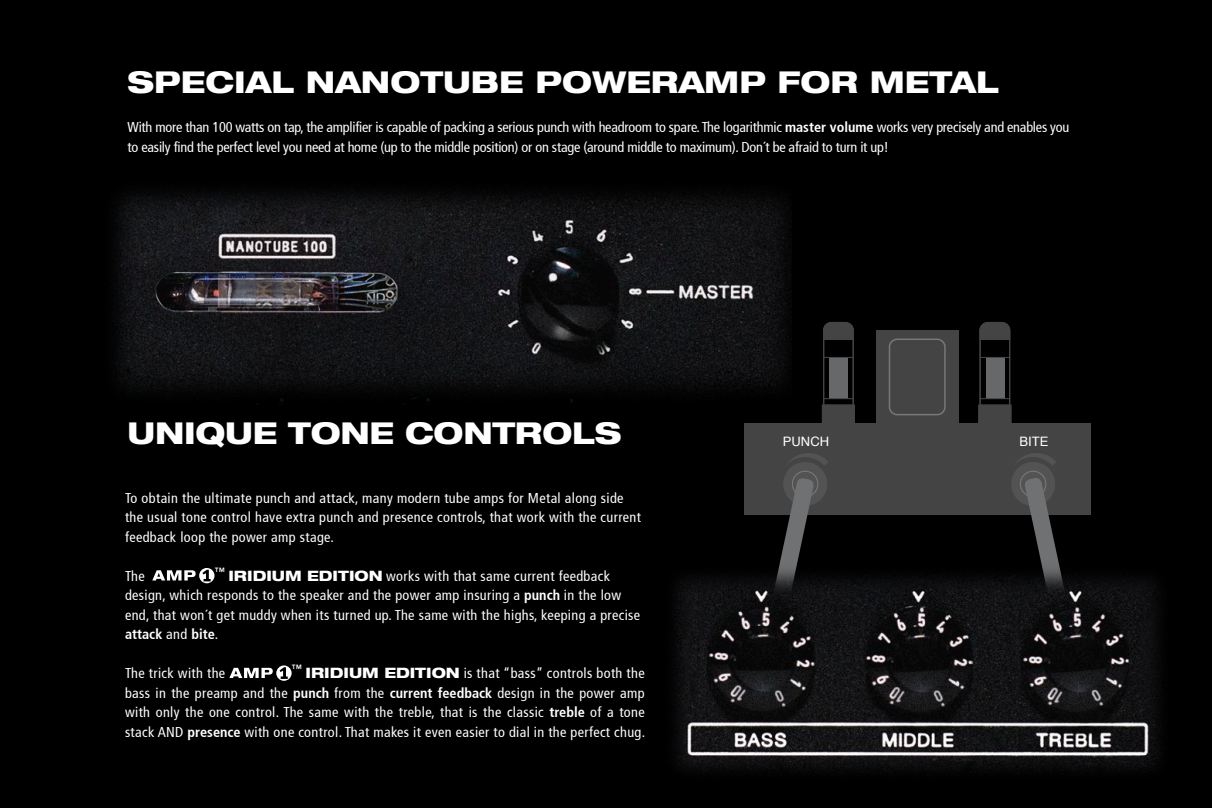
<style>
.page{position:relative;width:1212px;height:808px;background:#fff}
.page>*{position:absolute;margin:0;border:0;box-sizing:border-box;transform-origin:0 0}
.t1{font:800 expanded 30px "Helvetica 83";color:#fff}
.t2{font:condensed 14.25px/19.5px "Frutiger 57";letter-spacing:.025em;color:#fff}
.t3{font:condensed 14.25px "Frutiger 57";letter-spacing:-.015em;color:#fff}
.t4{font:12.9px "Helvetica";color:#fff}
.s1{font-family:"Frutiger 67";font-weight:700}
.s2{font-family:"Helvetica 83";font-weight:800;font-stretch:expanded}
</style>
<div class="page">
<div style="left:13px;top:0;width:1199px;height:808px;background:#000"></div>
<div style="left:0;top:0;width:13px;height:808px;background:#000"></div>
<svg style="left:152px;top:568px;width:62px;height:15px"></svg>
<svg style="left:229px;top:665px;width:63px;height:16px"></svg>
<div style="left:876px;top:331px;width:82px;height:92px;background:#444"></div>
<div style="left:889px;top:338px;width:57px;height:77px;border:2px solid #787878;border-radius:8px"></div>
<svg style="left:823px;top:322px;width:31px;height:18px"></svg>
<div style="left:829px;top:357px;width:19px;height:42px;background:#67686a"></div>
<svg style="left:825px;top:357px;width:27px;height:1px"></svg>
<svg style="left:825px;top:398px;width:27px;height:1px"></svg>
<div style="left:823px;top:322px;width:31px;height:91px;border:1px solid #444;border-radius:8px"></div>
<div style="left:822px;top:405px;width:33px;height:18px;background:#444"></div>
<svg style="left:979px;top:322px;width:31px;height:18px"></svg>
<div style="left:986px;top:357px;width:18px;height:42px;background:#67686a"></div>
<hr style="left:980px;top:357px;width:30px;height:1px;background:#444">
<hr style="left:980px;top:398px;width:30px;height:1px;background:#444">
<div style="left:979px;top:322px;width:31px;height:91px;border:1px solid #444;border-radius:8px"></div>
<div style="left:978px;top:405px;width:33px;height:18px;background:#444"></div>
<div style="left:744px;top:423px;width:346px;height:91px;background:#444"></div>
<svg style="left:764px;top:453px;width:66px;height:107px"></svg>
<svg style="left:1008px;top:453px;width:66px;height:107px"></svg>
<img style="left:569px;top:560px;width:643px;height:227px">
<img style="left:82px;top:182px;width:709px;height:222px">
<p class="t1" style="left:128px;top:63px;width:873px">SPECIAL NANOTUBE POWERAMP FOR METAL</p>
<p class="t3" style="left:128px;top:119px;width:943px">With more than 100 watts on tap, the amplifier is capable of packing a serious punch with headroom to spare. The logarithmic <span class="s1">master volume</span> works very precisely and enables you</p>
<p class="t3" style="left:128px;top:138px;width:763px">to easily find the perfect level you need at home (up to the middle position) or on stage (around middle to maximum). Don´t be afraid to turn it up!</p>
<p class="t1" style="left:128px;top:414px;width:495px">UNIQUE TONE CONTROLS</p>
<p class="t2" style="left:125px;top:488px;width:517px">To obtain the ultimate punch and attack, many modern tube amps for Metal along side the usual tone control have extra punch and presence controls, that work with the current feedback loop the power amp stage.</p>
<p class="t2" style="left:125px;top:566px;width:21px">The</p>
<p class="t2" style="left:125px;top:566px;width:517px;text-indent:89px"><sup>™</sup> <span class="s2">IRIDIUM EDITION</span> works with that same current feedback design, which responds to the speaker and the power amp insuring a <span class="s1">punch</span> in the low end, that won´t get muddy when its turned up. The same with the highs, keeping a precise <span class="s1">attack</span> and <span class="s1">bite</span>.</p>
<p class="t2" style="left:125px;top:663px;width:102px">The trick with the</p>
<p class="t2" style="left:125px;top:663px;width:522px;text-align:justify;text-indent:167px"><sup>™</sup> <span class="s2">IRIDIUM EDITION</span> is that “bass” controls both the bass in the preamp and the <span class="s1">punch</span> from the <span class="s1">current feedback</span> design in the power amp with only the one control. The same with the treble, that is the classic <span class="s1">treble</span> of a tone stack AND <span class="s1">presence</span> with one control. That makes it even easier to dial in the perfect chug.</p>
<p class="t4" style="left:783px;top:432px;width:48px">PUNCH</p>
<p class="t4" style="left:1019px;top:432px;width:30px">BITE</p>
</div>
